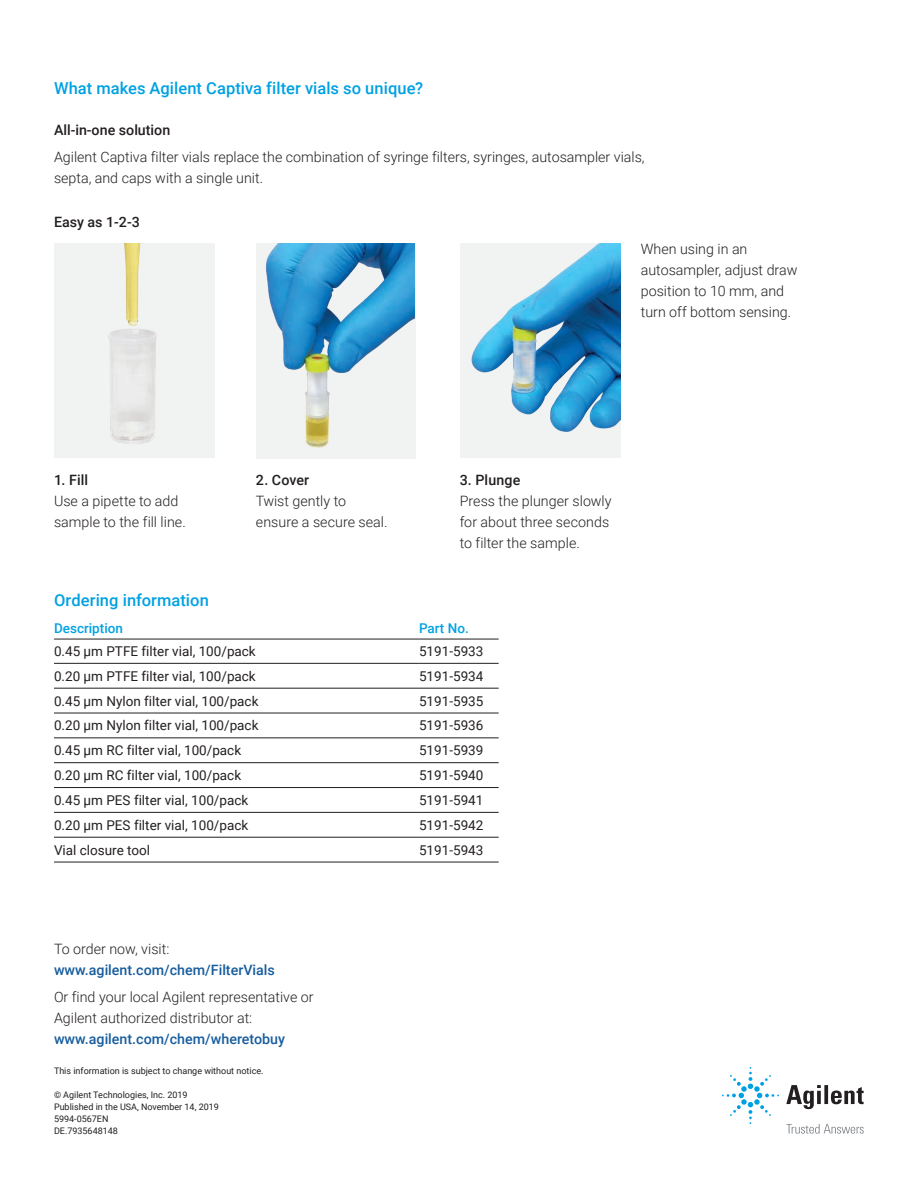
<style>
.page{position:relative;width:918px;height:1188px;background:#fff}
.page>*{position:absolute;margin:0;border:0;box-sizing:border-box;transform-origin:0 0}
.FLYER_subhead_blue{font:500 16.5px "Roboto";letter-spacing:.005em;color:#00a1e3}
.FLYER_text_black{font:300 14.25px/21px "Roboto";color:#231f20}
.FLYER_front_table_te{font:300 14.25px/21px "Roboto";color:#231f20}
.FLYER_text_black-2{font:500 14.25px/21px "Roboto";color:#175d9e}
.FLYER_text_black-3{font:500 14.25px "Roboto";color:#231f20}
.FLYER_back_table_tex{font:13.5px "Roboto";color:#231f20}
.FLYER_back_table_hea{font:500 13.5px "Roboto";color:#00a1e3}
.BROCHURE_Copyright{font:9px/12px "Roboto";color:#231f20}
.s1{font-weight:500}
.s2{font-weight:300;color:#231f20}
.s3{font-weight:500;color:#175d9e}
</style>
<div class="page">
<hr style="left:54px;top:639px;width:365px;height:1px;background:#231f20">
<hr style="left:419px;top:639px;width:80px;height:1px;background:#231f20">
<hr style="left:54px;top:837px;width:365px;height:1px;background:#231f20">
<hr style="left:419px;top:837px;width:80px;height:1px;background:#231f20">
<hr style="left:54px;top:812px;width:365px;height:1px;background:#231f20">
<hr style="left:419px;top:812px;width:80px;height:1px;background:#231f20">
<hr style="left:54px;top:713px;width:365px;height:1px;background:#231f20">
<hr style="left:419px;top:713px;width:80px;height:1px;background:#231f20">
<hr style="left:54px;top:787px;width:365px;height:1px;background:#231f20">
<hr style="left:419px;top:787px;width:80px;height:1px;background:#231f20">
<hr style="left:54px;top:688px;width:365px;height:1px;background:#231f20">
<hr style="left:419px;top:688px;width:80px;height:1px;background:#231f20">
<hr style="left:54px;top:762px;width:365px;height:1px;background:#231f20">
<hr style="left:419px;top:762px;width:80px;height:1px;background:#231f20">
<hr style="left:54px;top:663px;width:365px;height:1px;background:#231f20">
<hr style="left:419px;top:663px;width:80px;height:1px;background:#231f20">
<hr style="left:54px;top:738px;width:365px;height:1px;background:#231f20">
<hr style="left:419px;top:738px;width:80px;height:1px;background:#231f20">
<hr style="left:54px;top:862px;width:365px;height:1px;background:#231f20">
<hr style="left:419px;top:862px;width:80px;height:1px;background:#231f20">
<div style="left:460px;top:243px;width:161px;height:215px;background:#f1f2f2"></div>
<img style="left:471px;top:243px;width:150px;height:189px">
<img style="left:257px;top:243px;width:158px;height:215px">
<div style="left:54px;top:243px;width:161px;height:215px;background:#f1f2f2"></div>
<img style="left:108px;top:243px;width:49px;height:201px">
<svg style="left:786px;top:1085px;width:78px;height:24px"></svg>
<svg style="left:722px;top:1067px;width:57px;height:57px"></svg>
<svg style="left:786px;top:1124px;width:78px;height:10px"></svg>
<p class="FLYER_subhead_blue" style="left:54px;top:77px;width:371px">What makes Agilent Captiva filter vials so unique?</p>
<p class="FLYER_text_black-3" style="left:54px;top:120px;width:118px">All-in-one solution</p>
<p class="FLYER_text_black" style="left:54px;top:146px;width:592px">Agilent Captiva filter vials replace the combination of syringe filters, syringes, autosampler vials, septa, and caps with a single unit.</p>
<p class="FLYER_text_black-3" style="left:54px;top:211px;width:87px">Easy as 1-2-3</p>
<p class="FLYER_front_table_te" style="left:641px;top:238px;width:158px">When using in an autosampler, adjust draw position to 10 mm, and turn off bottom sensing.</p>
<p class="FLYER_text_black" style="left:54px;top:469px;width:133px"><span class="s1">1. Fill<br></span>Use a pipette to add sample to the fill line.</p>
<p class="FLYER_text_black" style="left:460px;top:469px;width:153px"><span class="s1">3. Plunge<br></span>Press the plunger slowly for about three seconds to filter the sample.</p>
<p class="FLYER_text_black" style="left:256px;top:469px;width:133px"><span class="s1">2. Cover<br></span>Twist gently to ensure a secure seal.</p>
<p class="FLYER_subhead_blue" style="left:54px;top:588px;width:156px">Ordering information</p>
<p class="FLYER_back_table_hea" style="left:54px;top:619px;width:71px">Description</p>
<p class="FLYER_back_table_hea" style="left:419px;top:619px;width:51px">Part No.</p>
<p class="FLYER_back_table_tex" style="left:54px;top:642px;width:203px">0.45 µm PTFE filter vial, 100/pack</p>
<p class="FLYER_back_table_tex" style="left:419px;top:642px;width:66px">5191-5933</p>
<p class="FLYER_back_table_tex" style="left:54px;top:667px;width:203px">0.20 µm PTFE filter vial, 100/pack</p>
<p class="FLYER_back_table_tex" style="left:419px;top:667px;width:66px">5191-5934</p>
<p class="FLYER_back_table_tex" style="left:54px;top:691px;width:206px">0.45 µm Nylon filter vial, 100/pack</p>
<p class="FLYER_back_table_tex" style="left:419px;top:691px;width:66px">5191-5935</p>
<p class="FLYER_back_table_tex" style="left:54px;top:716px;width:206px">0.20 µm Nylon filter vial, 100/pack</p>
<p class="FLYER_back_table_tex" style="left:419px;top:716px;width:66px">5191-5936</p>
<p class="FLYER_back_table_tex" style="left:54px;top:741px;width:189px">0.45 µm RC filter vial, 100/pack</p>
<p class="FLYER_back_table_tex" style="left:419px;top:741px;width:66px">5191-5939</p>
<p class="FLYER_back_table_tex" style="left:54px;top:766px;width:189px">0.20 µm RC filter vial, 100/pack</p>
<p class="FLYER_back_table_tex" style="left:419px;top:766px;width:66px">5191-5940</p>
<p class="FLYER_back_table_tex" style="left:54px;top:791px;width:196px">0.45 µm PES filter vial, 100/pack</p>
<p class="FLYER_back_table_tex" style="left:419px;top:791px;width:66px">5191-5941</p>
<p class="FLYER_back_table_tex" style="left:54px;top:816px;width:196px">0.20 µm PES filter vial, 100/pack</p>
<p class="FLYER_back_table_tex" style="left:419px;top:816px;width:66px">5191-5942</p>
<p class="FLYER_back_table_tex" style="left:54px;top:840px;width:98px">Vial closure tool</p>
<p class="FLYER_back_table_tex" style="left:419px;top:840px;width:66px">5191-5943</p>
<p class="FLYER_text_black-2" style="left:54px;top:938px;width:222px"><span class="s2">To order now, visit: </span>www.agilent.com/chem/FilterVials</p>
<p class="FLYER_text_black" style="left:54px;top:986px;width:261px">Or find your local Agilent representative or<br>Agilent authorized distributor at: <span class="s3">www.agilent.com/chem/wheretobuy</span></p>
<p class="BROCHURE_Copyright" style="left:54px;top:1064px;width:211px">This information is subject to change without notice.</p>
<p class="BROCHURE_Copyright" style="left:54px;top:1088px;width:166px">© Agilent Technologies, Inc. 2019<br>Published in the USA, November 14, 2019<br>5994-0567EN<br>DE.7935648148</p>
</div>
